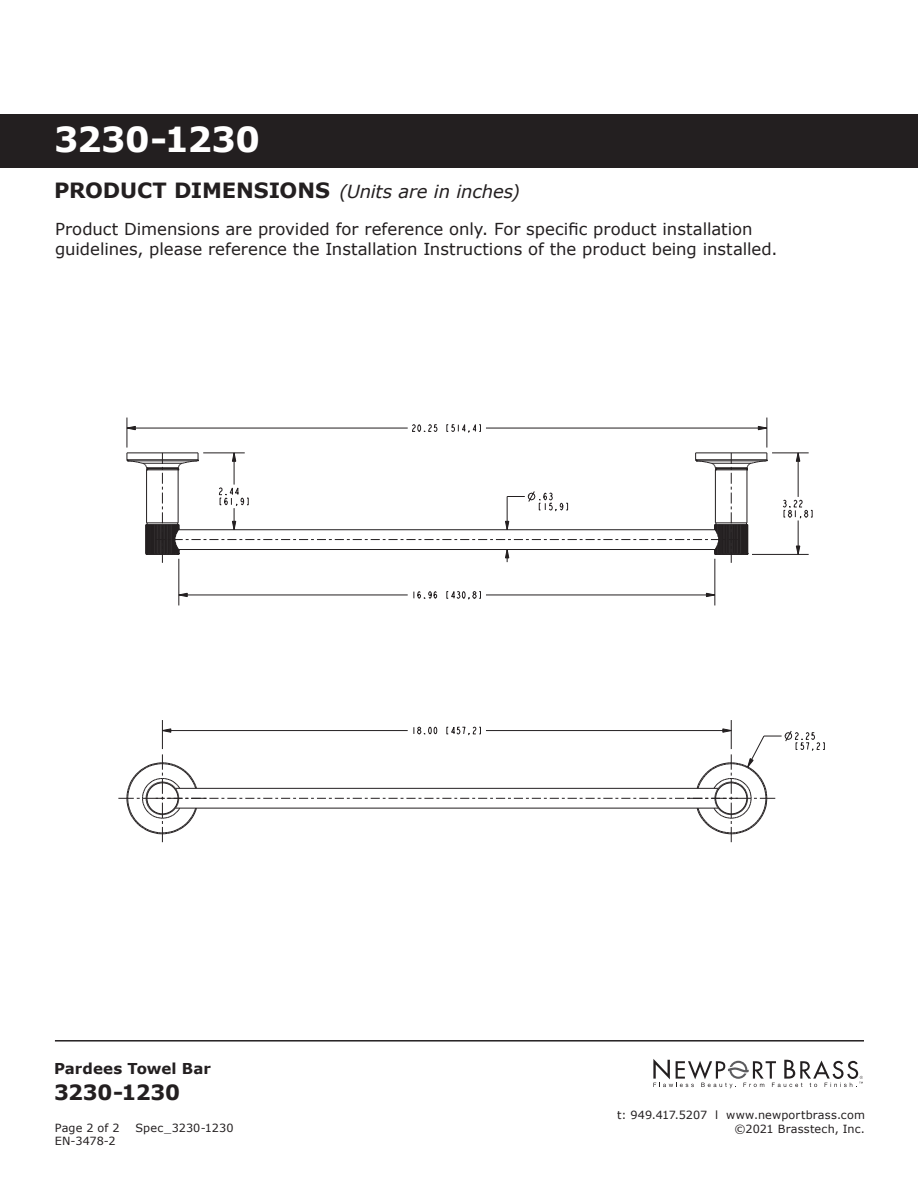
<style>
.page{position:relative;width:918px;height:1188px;background:#fff}
.page>*{position:absolute;margin:0;border:0;box-sizing:border-box;transform-origin:0 0}
.t1{font:700 34.5px "Verdana";letter-spacing:-.015em;color:#fff}
.t2{font:700 21px "Verdana";letter-spacing:-.01em;color:#231f20}
.t3{font:italic 18px "Verdana";letter-spacing:-.01em;color:#231f20}
.t4{font:16.5px/19.8px "Verdana";color:#231f20}
.t5{font:700 15px "Verdana";color:#231f20}
.t6{font:11.25px "Verdana";letter-spacing:.015em;color:#231f20}
.s1{font-weight:700;font-style:normal;font-size:21px}
</style>
<div class="page">
<svg style="left:653px;top:1059px;width:210px;height:29px"></svg>
<hr style="left:55px;top:1040px;width:809px;height:2px;background:#231f20">
<div style="left:0;top:114px;width:918px;height:54px;background:#231f20"></div>
<svg style="left:412px;top:424px;width:26px;height:8px"></svg>
<svg style="left:446px;top:424px;width:35px;height:9px"></svg>
<svg style="left:758px;top:426px;width:9px;height:4px"></svg>
<svg style="left:126px;top:426px;width:10px;height:4px"></svg>
<svg style="left:783px;top:500px;width:30px;height:19px"></svg>
<svg style="left:796px;top:452px;width:4px;height:10px"></svg>
<svg style="left:796px;top:546px;width:4px;height:8px"></svg>
<svg style="left:414px;top:591px;width:24px;height:8px"></svg>
<svg style="left:446px;top:591px;width:35px;height:9px"></svg>
<svg style="left:178px;top:593px;width:10px;height:4px"></svg>
<svg style="left:706px;top:593px;width:9px;height:4px"></svg>
<hr style="left:127px;top:418px;width:1px;height:30px;background:#231f20">
<hr style="left:179px;top:559px;width:1px;height:46px;background:#231f20">
<hr style="left:486px;top:595px;width:229px;height:1px;background:#231f20">
<hr style="left:179px;top:595px;width:229px;height:1px;background:#231f20">
<hr style="left:752px;top:554px;width:57px;height:1px;background:#231f20">
<hr style="left:772px;top:453px;width:37px;height:1px;background:#231f20">
<hr style="left:486px;top:428px;width:281px;height:1px;background:#231f20">
<hr style="left:127px;top:428px;width:281px;height:1px;background:#231f20">
<hr style="left:715px;top:559px;width:1px;height:46px;background:#231f20">
<hr style="left:767px;top:418px;width:1px;height:30px;background:#231f20">
<hr style="left:798px;top:453px;width:1px;height:44px;background:#231f20">
<hr style="left:798px;top:520px;width:1px;height:34px;background:#231f20">
<svg style="left:118px;top:720px;width:707px;height:122px"></svg>
<svg style="left:127px;top:452px;width:641px;height:111px"></svg>
<h1 class="t1" style="left:54px;top:117px;width:208px">3230-1230</h1>
<p class="t3" style="left:54px;top:180px;width:467px"><span class="s1">PRODUCT DIMENSIONS</span> (Units are in inches)</p>
<p class="t4" style="left:55px;top:219px;width:724px">Product Dimensions are provided for reference only. For specific product installation guidelines, please reference the Installation Instructions of the product being installed.</p>
<p class="t5" style="left:54px;top:1059px;width:158px">Pardees Towel Bar</p>
<p class="t2" style="left:54px;top:1078px;width:128px">3230-1230</p>
<p class="t6" style="left:617px;top:1108px;width:249px">t: 949.417.5207 l www.newportbrass.com</p>
<p class="t6" style="left:55px;top:1121px;width:66px">Page 2 of 2</p>
<p class="t6" style="left:135px;top:1121px;width:100px">Spec_3230-1230</p>
<p class="t6" style="left:735px;top:1122px;width:132px">©2021 Brasstech, Inc.</p>
<p class="t6" style="left:55px;top:1134px;width:62px">EN-3478-2</p>
</div>
